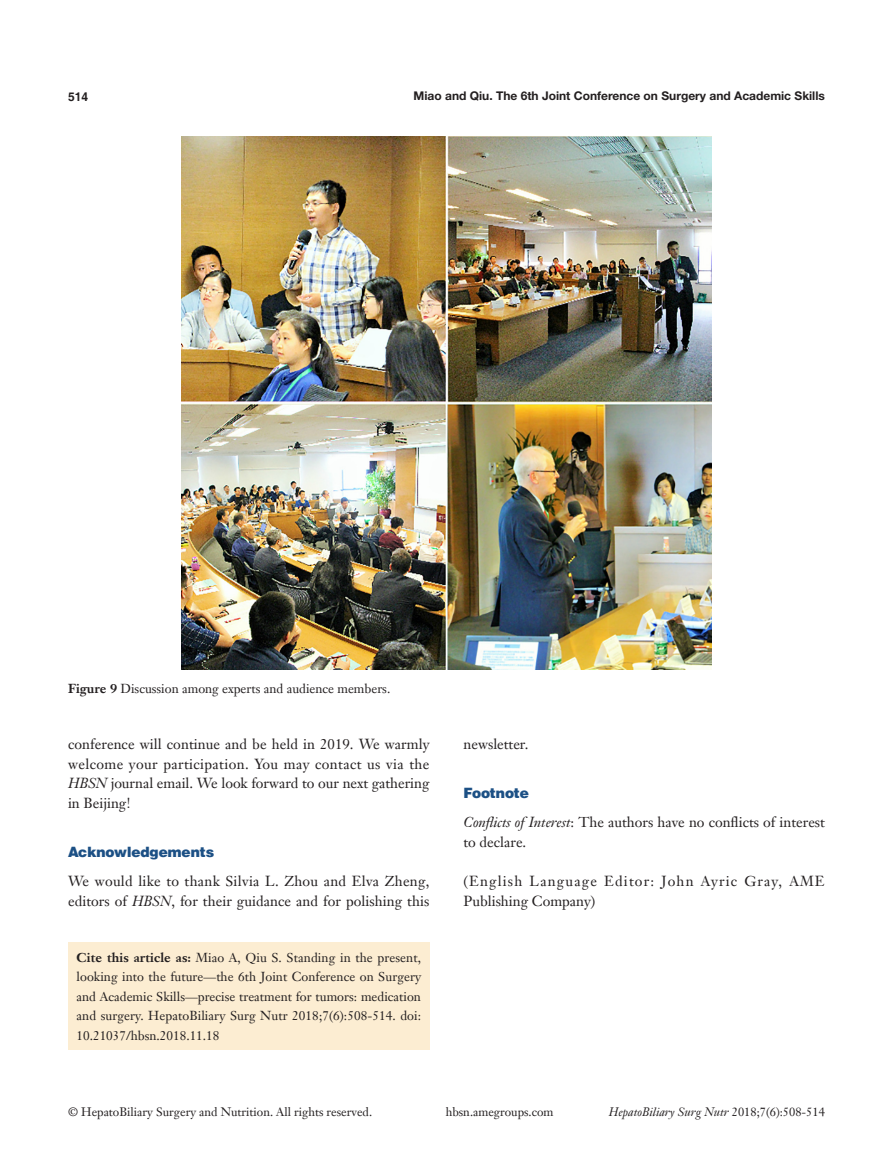
<style>
.page{position:relative;width:893px;height:1170px;background:#fff}
.page>*{position:absolute;margin:0;border:0;box-sizing:border-box;transform-origin:0 0}
.t1{font:14.25px/19.5px "Janson Text LT";color:#231f20}
.t2{font:14.25px/19.5px "Janson Text LT";letter-spacing:.08em;color:#231f20}
.t3{font:900 14.25px "Helvetica";color:#1c5085}
.Cite{font:12.75px/19.5px "Janson Text LT";color:#231f20;text-align:justify}
.t4{font:12px "Janson Text LT";color:#231f20}
.t5{font:700 12px "Helvetica Neue LT Pro";color:#231f20}
.t6{font:italic 12px "Janson Text LT";color:#231f20}
.t7{font:700 12px "Helvetica";color:#231f20}
.s1{font-weight:700}
.s2{font-style:italic}
.s3{font-style:normal}
</style>
<div class="page">
<div style="left:68px;top:942px;width:361px;height:108px;background:#fcedd2"></div>
<img style="left:181px;top:137px;width:531px;height:532px">
<p class="t7" style="left:68px;top:89px;width:22px">514</p>
<p class="t5" style="left:414px;top:88px;width:413px">Miao and Qiu. The 6th Joint Conference on Surgery and Academic Skills</p>
<p class="Cite" style="left:68px;top:678px;width:324px"><span class="s1">Figure 9</span> Discussion among experts and audience members.</p>
<p class="t1" style="left:68px;top:734px;width:363px;text-align:justify">conference will continue and be held in 2019. We warmly welcome your participation. You may contact us via the <span class="s2">HBSN</span> journal email. We look forward to our next gathering in Beijing!</p>
<p class="t3" style="left:68px;top:842px;width:148px">Acknowledgements</p>
<p class="t1" style="left:68px;top:871px;width:363px">We would like to thank Silvia L. Zhou and Elva Zheng, editors of <span class="s2">HBSN</span>, for their guidance and for polishing this</p>
<p class="Cite" style="left:77px;top:947px;width:346px"><span class="s1">Cite this article as:</span> Miao A, Qiu S. Standing in the present, looking into the future—the 6th Joint Conference on Surgery and Academic Skills—precise treatment for tumors: medication and surgery. HepatoBiliary Surg Nutr 2018;7(6):508-514. doi:<br>10.21037/hbsn.2018.11.18</p>
<p class="t1" style="left:463px;top:734px;width:66px">newsletter.</p>
<p class="t3" style="left:463px;top:783px;width:67px">Footnote</p>
<p class="t1" style="left:463px;top:812px;width:363px"><span class="s2">Conflicts of Interest</span>: The authors have no conflicts of interest to declare.</p>
<p class="t2" style="left:463px;top:871px;width:363px">(English Language Editor: John Ayric Gray, AME<br>Publishing Company)</p>
<p class="t4" style="left:68px;top:1104px;width:306px">© HepatoBiliary Surgery and Nutrition. All rights reserved.</p>
<p class="t4" style="left:446px;top:1104px;width:109px">hbsn.amegroups.com</p>
<p class="t6" style="left:609px;top:1104px;width:217px">HepatoBiliary Surg Nutr <span class="s3">2018;7(6):508-514</span></p>
</div>
